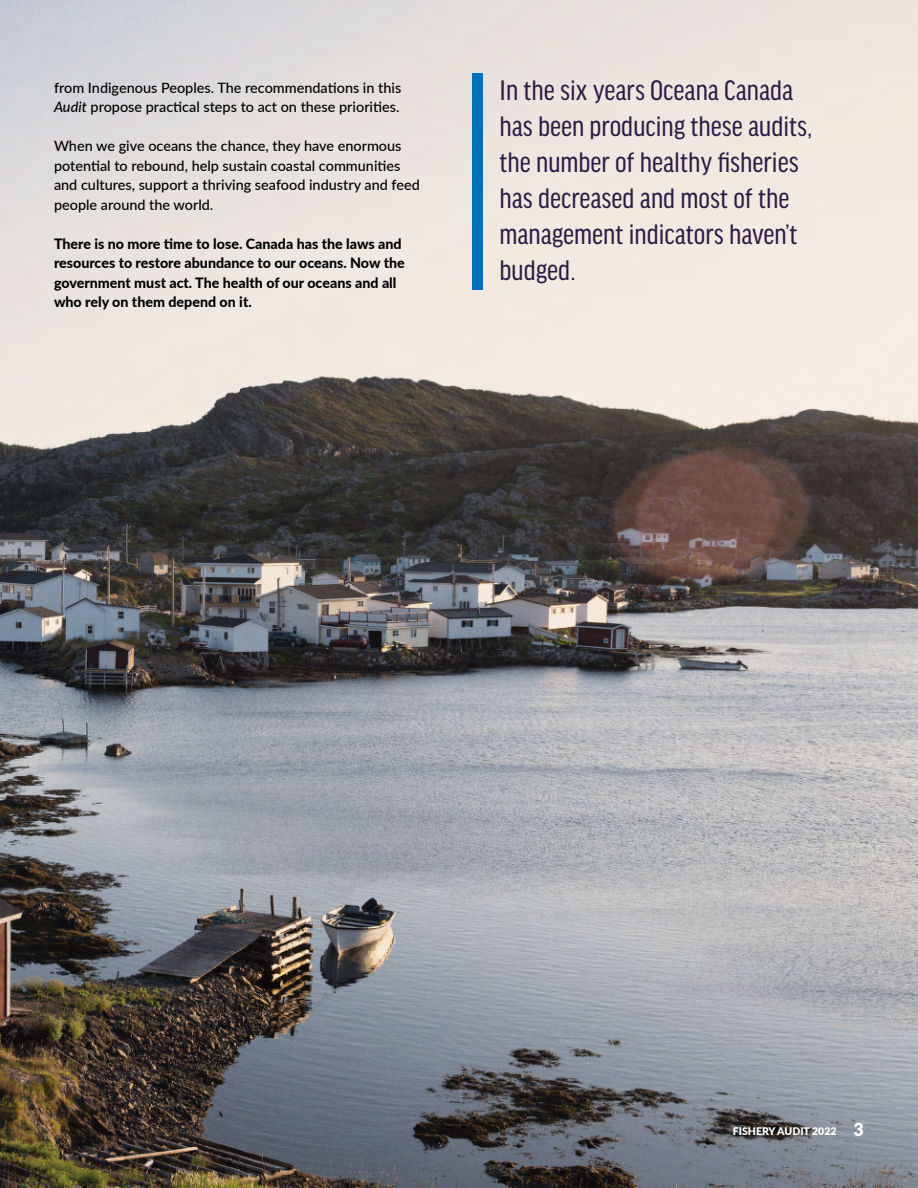
<style>
.page{position:relative;width:918px;height:1188px;background:#fff}
.page>*{position:absolute;margin:0;border:0;box-sizing:border-box;transform-origin:0 0}
.t1{font:condensed 30px/36px "Good Headline Pro";color:#2f1a45}
.t2{font:500 14.25px/19.5px "Lato";color:#000}
.t3{font:800 14.25px/19.5px "Lato";color:#000}
.t4{font:900 10.5px "Lato";color:#fff}
.s1{font-style:italic}
.s2{font-size:18px}
</style>
<div class="page">
<img style="left:0;top:0;width:918px;height:1188px">
<div style="left:472px;top:74px;width:11px;height:216px;background:#0070b9"></div>
<p class="t2" style="left:54px;top:77px;width:349px">from Indigenous Peoples. The recommendations in this<br><span class="s1">Audit</span> propose practical steps to act on these priorities.</p>
<p class="t2" style="left:54px;top:136px;width:367px">When we give oceans the chance, they have enormous potential to rebound, help sustain coastal communities and cultures, support a thriving seafood industry and feed people around the world.</p>
<p class="t3" style="left:54px;top:233px;width:352px">There is no more time to lose. Canada has the laws and resources to restore abundance to our oceans. Now the government must act. The health of our oceans and all who rely on them depend on it.</p>
<h1 class="t1" style="left:500px;top:72px;width:315px">In the six years Oceana Canada has been producing these audits, the number of healthy fisheries has decreased and most of the management indicators haven’t budged.</h1>
<p class="t4" style="left:733px;top:1123px;width:133px">FISHERY AUDIT 2022 <span class="s2">3</span></p>
</div>
